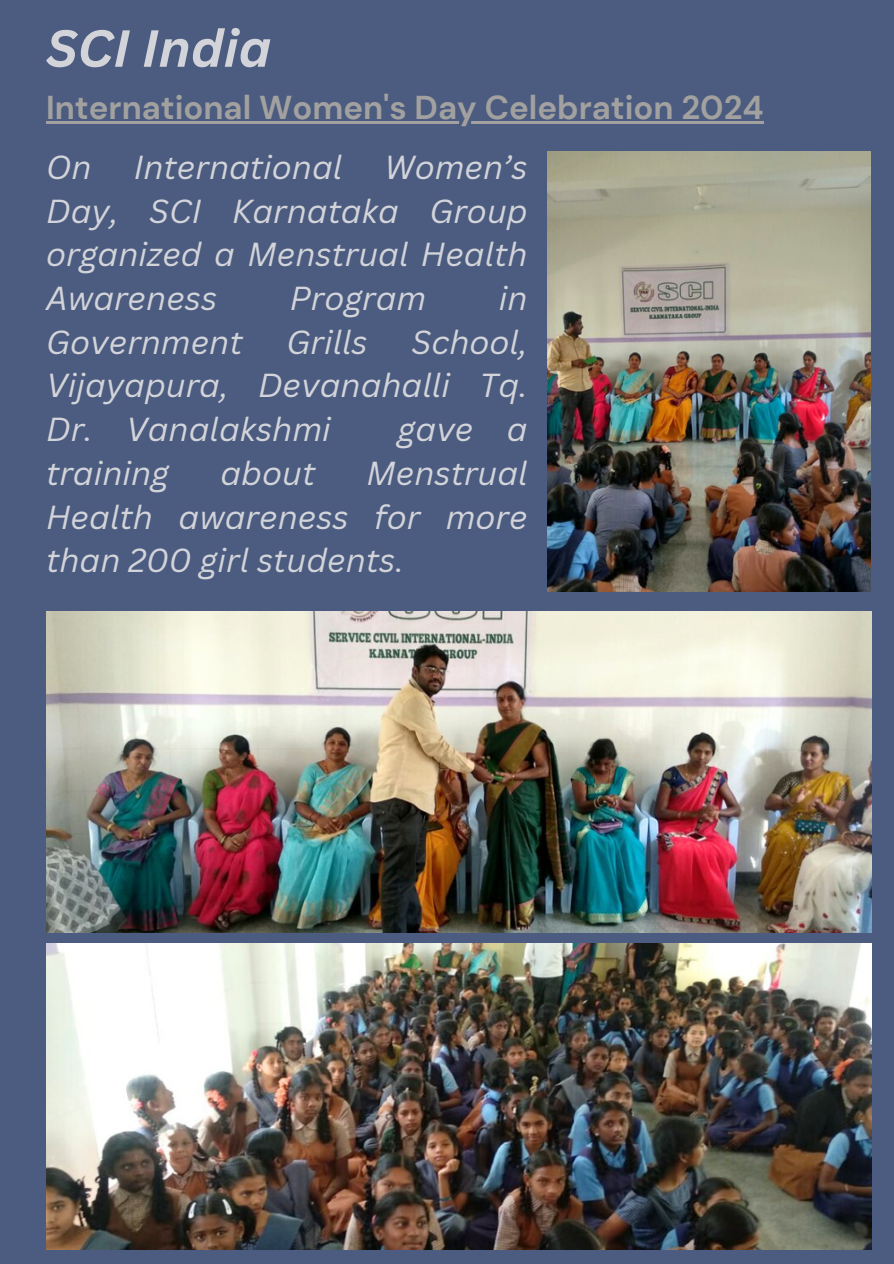
<style>
.page{position:relative;width:894px;height:1264px;background:#fff}
.page>*{position:absolute;margin:0;border:0;box-sizing:border-box;transform-origin:0 0}
.t1{font:italic 700 51px "Canva Sans";color:#d3d4d9}
.t2{font:700 33px "DM Sans";color:#a2a1a0}
.t3{font:italic 32.4px/43.7px "Canva Sans";color:#d3d4d9;text-align:justify}
</style>
<div class="page">
<div style="left:0;top:0;width:893px;height:1263px;background:#4b5c80"></div>
<img style="left:547px;top:152px;width:323px;height:439px">
<img style="left:46px;top:611px;width:825px;height:321px">
<img style="left:46px;top:943px;width:825px;height:306px">
<hr style="left:46px;top:121px;width:717px;height:2px;background:#a2a1a0">
<p class="t1" style="left:46px;top:12px;width:227px">SCI India</p>
<p class="t2" style="left:46px;top:86px;width:719px">International Women's Day Celebration 2024</p>
<p class="t3" style="left:46px;top:145px;width:47px">On</p>
<p class="t3" style="left:134px;top:145px;width:210px">International</p>
<p class="t3" style="left:46px;top:145px;width:483px;text-indent:338px">Women’s Day, SCI Karnataka Group organized a Menstrual Health Awareness</p>
<p class="t3" style="left:290px;top:276px;width:138px">Program</p>
<p class="t3" style="left:499px;top:276px;width:30px">in</p>
<p class="t3" style="left:46px;top:319px;width:483px;text-indent:365px">School, Vijayapura, Devanahalli Tq.<br>Dr. Vanalakshmi</p>
<p class="t3" style="left:46px;top:319px;width:198px">Government</p>
<p class="t3" style="left:286px;top:319px;width:83px">Grills</p>
<p class="t3" style="left:397px;top:407px;width:131px">gave a</p>
<p class="t3" style="left:46px;top:450px;width:483px;text-indent:320px">Menstrual Health awareness for more than 200 girl students.</p>
<p class="t3" style="left:46px;top:450px;width:124px">training</p>
<p class="t3" style="left:220px;top:450px;width:96px">about</p>
</div>
